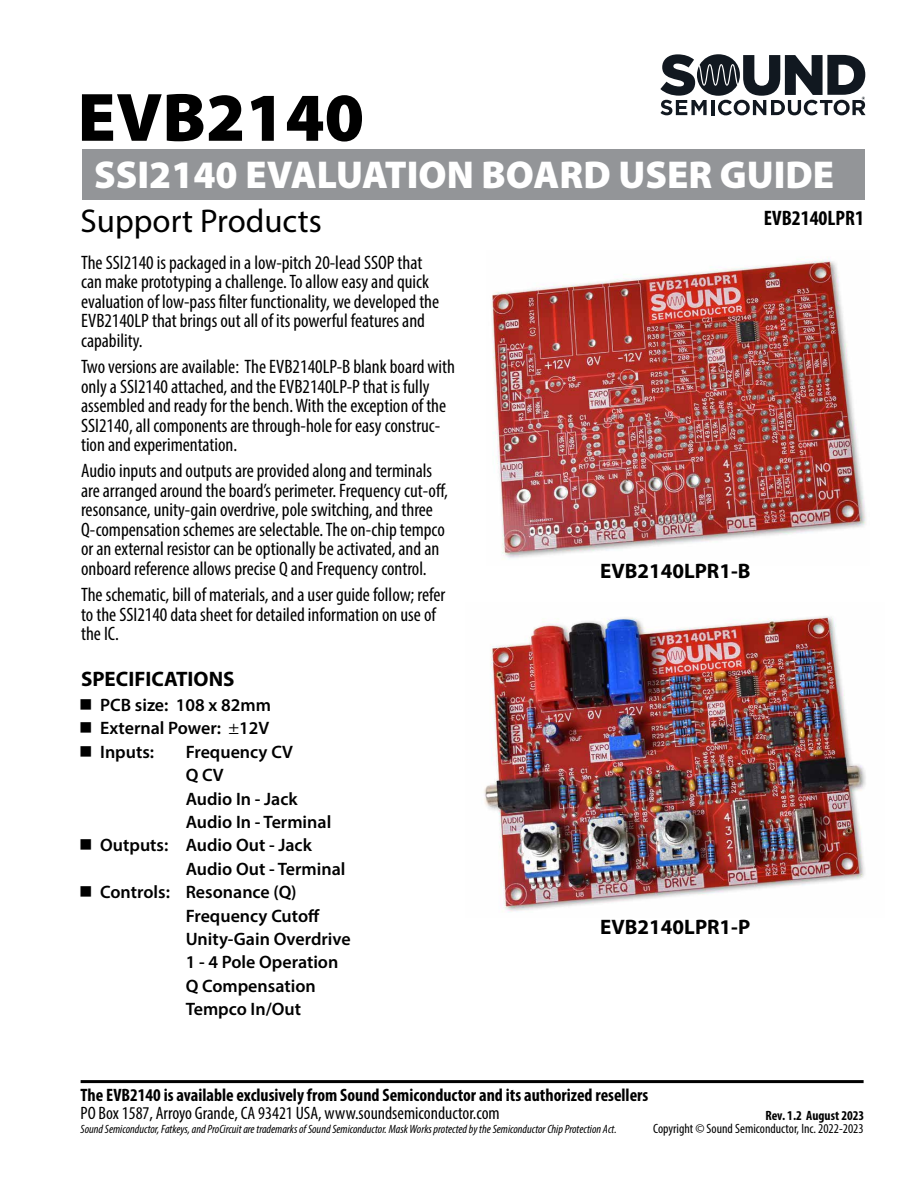
<style>
.page{position:relative;width:918px;height:1188px;background:#fff}
.page>*{position:absolute;margin:0;border:0;box-sizing:border-box;transform-origin:0 0}
.t1{font:900 69px "Myriad Pro";color:#000}
.t2{font:900 39px "Myriad Pro";color:#fff}
.t3{font:33px "Myriad Pro";color:#000}
.t4{font:700 21px "Myriad Pro";color:#000}
.t5{font:700 condensed 21px "Myriad Pro";color:#000}
.t6{font:condensed 19.5px/19.5px "Myriad Pro";color:#000}
.t7{font:600 18px/23.4px "Myriad Pro";color:#000;text-align:justify}
.t8{font:700 condensed 18px "Myriad Pro";color:#000}
.t9{font:condensed 18px "Myriad Pro";color:#000}
.t10{font:condensed 13.5px "Myriad Pro";color:#000}
.t11{font:700 condensed 13.5px "Myriad Pro";color:#000}
.t12{font:italic condensed 12px "Myriad Pro";color:#000}
.s1{font-weight:400;font-stretch:condensed}
</style>
<div class="page">
<img style="left:484px;top:616px;width:382px;height:297px">
<hr style="left:81px;top:1080px;width:783px;height:3px;background:#000">
<div style="left:82px;top:149px;width:783px;height:51px;background:#939598"></div>
<svg style="left:660px;top:54px;width:206px;height:61px"></svg>
<img style="left:492px;top:260px;width:374px;height:300px">
<h1 class="t1" style="left:78px;top:78px;width:288px">EVB2140</h1>
<h2 class="t2" style="left:94px;top:153px;width:741px">SSI2140 EVALUATION BOARD USER GUIDE</h2>
<h3 class="t3" style="left:81px;top:200px;width:243px">Support Products</h3>
<p class="t6" style="left:81px;top:253px;width:360px">The SSI2140 is packaged in a low-pitch 20-lead SSOP that can make prototyping a challenge. To allow easy and quick evaluation of low-pass filter functionality, we developed the EVB2140LP that brings out all of its powerful features and capability.</p>
<p class="t6" style="left:81px;top:357px;width:375px">Two versions are available: The EVB2140LP-B blank board with only a SSI2140 attached, and the EVB2140LP-P that is fully assembled and ready for the bench. With the exception of the SSI2140, all components are through-hole for easy construc&shy;tion and experimentation.</p>
<p class="t6" style="left:81px;top:461px;width:368px">Audio inputs and outputs are provided along and terminals are arranged around the board’s perimeter. Frequency cut-off, resonsance, unity-gain overdrive, pole switching, and three Q-compensation schemes are selectable. The on-chip tempco or an external resistor can be optionally be activated, and an onboard reference allows precise Q and Frequency control.</p>
<p class="t6" style="left:81px;top:585px;width:366px">The schematic, bill of materials, and a user guide follow; refer to the SSI2140 data sheet for detailed information on use of the IC.</p>
<p class="t4" style="left:81px;top:665px;width:155px">SPECIFICATIONS</p>
<p class="t7" style="left:100px;top:693px;width:172px">PCB size: 108 x 82mm External Power: <span class="s1">±</span>12V Inputs:</p>
<p class="t7" style="left:186px;top:740px;width:109px">Frequency CV</p>
<p class="t7" style="left:186px;top:763px;width:39px">Q CV</p>
<p class="t7" style="left:186px;top:786px;width:114px">Audio In - Jack</p>
<p class="t7" style="left:186px;top:810px;width:147px">Audio In - Terminal</p>
<p class="t7" style="left:100px;top:833px;width:213px">Outputs: Audio Out - Jack</p>
<p class="t7" style="left:186px;top:857px;width:161px">Audio Out - Terminal</p>
<p class="t7" style="left:100px;top:880px;width:198px">Controls: Resonance (Q)</p>
<p class="t7" style="left:186px;top:903px;width:136px">Frequency Cutoff</p>
<p class="t7" style="left:186px;top:927px;width:167px">Unity-Gain Overdrive</p>
<p class="t7" style="left:186px;top:950px;width:154px">1 - 4 Pole Operation</p>
<p class="t7" style="left:186px;top:974px;width:132px">Q Compensation</p>
<p class="t7" style="left:186px;top:997px;width:117px">Tempco In/Out</p>
<p class="t5" style="left:764px;top:205px;width:102px">EVB2140LPR1</p>
<p class="t4" style="left:600px;top:557px;width:152px">EVB2140LPR1-B</p>
<p class="t4" style="left:600px;top:913px;width:152px">EVB2140LPR1-P</p>
<p class="t8" style="left:81px;top:1084px;width:569px">The EVB2140 is available exclusively from Sound Semiconductor and its authorized resellers</p>
<p class="t9" style="left:81px;top:1102px;width:421px">PO Box 1587, Arroyo Grande, CA 93421 USA, www.soundsemiconductor.com</p>
<p class="t11" style="left:765px;top:1107px;width:101px">Rev. 1.2 August 2023</p>
<p class="t12" style="left:81px;top:1121px;width:538px">Sound Semiconductor, Fatkeys, and ProCircuit are trademarks of Sound Semiconductor. Mask Works protected by the Semiconductor Chip Protection Act.</p>
<p class="t10" style="left:653px;top:1120px;width:212px">Copyright © Sound Semiconductor, Inc. 2022-2023</p>
</div>
